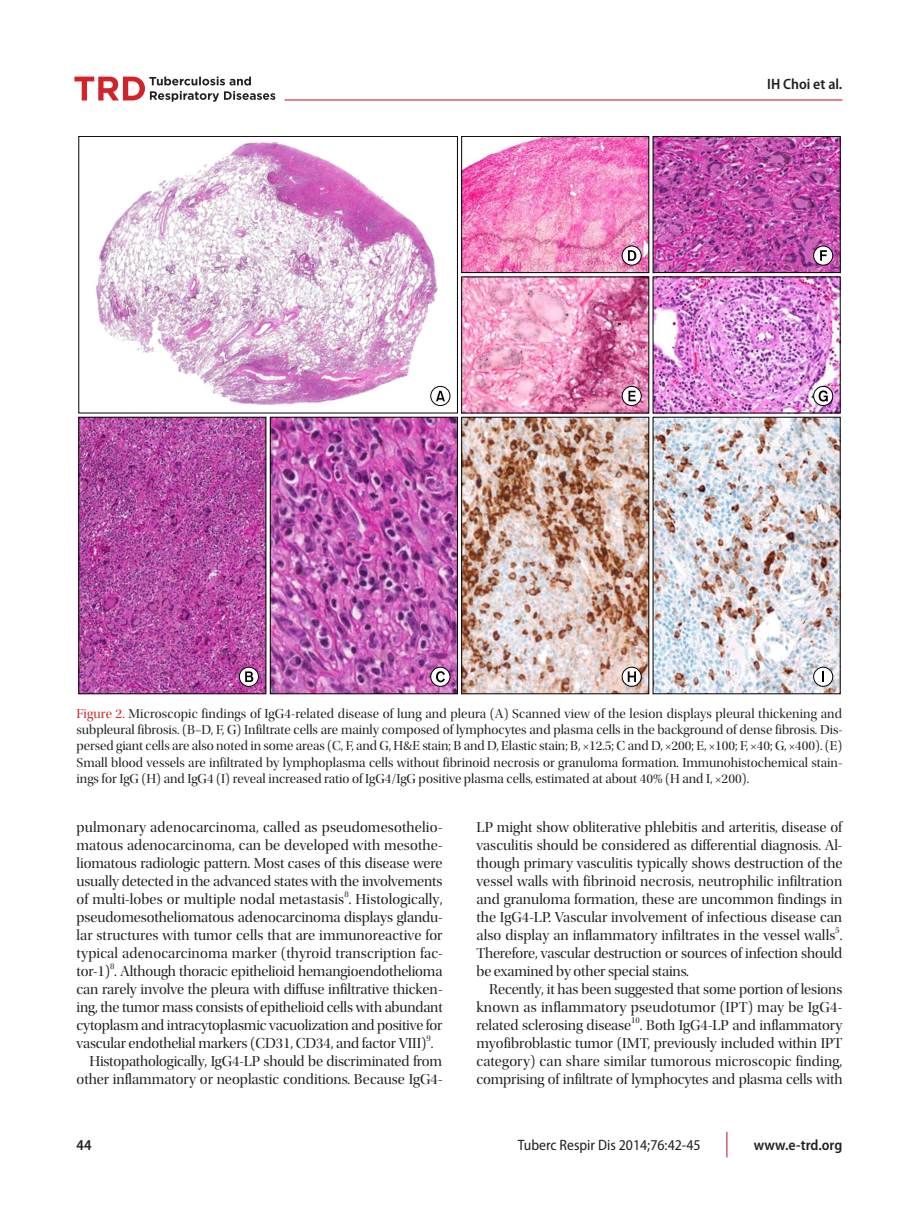
<style>
.page{position:relative;width:919px;height:1217px;background:#fff}
.page>*{position:absolute;margin:0;border:0;box-sizing:border-box;transform-origin:0 0}
.본문{font:15px/18px "Utopia Std Disp";letter-spacing:-.01em;color:#231f20;text-align:justify}
.본문-저널명{font:semi-condensed 15px "Myriad Pro";color:#231f20}
.본문-온라인{font:600 semi-condensed 15px "Myriad Pro";color:#231f20}
.본문-1저자{font:600 semi-condensed 15px "Myriad Pro";color:#231f20}
.본문-페이지번호{font:600 semi-condensed 15px "Myriad Pro";color:#231f20}
.그림제목{font:13.5px/16.2px "Utopia Std Disp";color:#231f20;text-align:justify}
.본문-2{font:8.7px "Utopia Std Disp";color:#231f20}
.s1{color:#d1232a}
</style>
<div class="page">
<svg style="left:74px;top:77px;width:201px;height:25px"></svg>
<hr style="left:284px;top:99px;width:558px;height:1px;background:#d1232a">
<svg style="left:726px;top:1131px;width:1px;height:26px"></svg>
<img style="left:78px;top:136px;width:762px;height:558px">
<svg style="left:430px;top:386px;width:20px;height:19px"></svg>
<div style="left:430px;top:386px;width:20px;height:19px;border:1px solid #000;border-radius:50%"></div>
<svg style="left:436px;top:390px;width:9px;height:11px"></svg>
<svg style="left:239px;top:667px;width:19px;height:19px"></svg>
<div style="left:239px;top:666px;width:20px;height:20px;border:1px solid #000;border-radius:50%"></div>
<svg style="left:245px;top:671px;width:8px;height:11px"></svg>
<svg style="left:430px;top:667px;width:20px;height:19px"></svg>
<div style="left:430px;top:666px;width:20px;height:20px;border:1px solid #000;border-radius:50%"></div>
<svg style="left:436px;top:671px;width:9px;height:11px"></svg>
<svg style="left:622px;top:246px;width:19px;height:19px"></svg>
<div style="left:621px;top:246px;width:20px;height:19px;border:1px solid #000;border-radius:50%"></div>
<svg style="left:628px;top:250px;width:8px;height:11px"></svg>
<svg style="left:622px;top:386px;width:19px;height:19px"></svg>
<div style="left:621px;top:386px;width:20px;height:19px;border:1px solid #000;border-radius:50%"></div>
<svg style="left:628px;top:390px;width:7px;height:11px"></svg>
<div style="left:813px;top:246px;width:19px;height:19px;background:#fff;border-radius:50%"></div>
<div style="left:813px;top:246px;width:19px;height:19px;border:1px solid #000;border-radius:50%"></div>
<svg style="left:820px;top:250px;width:6px;height:11px"></svg>
<svg style="left:813px;top:386px;width:19px;height:19px"></svg>
<div style="left:813px;top:386px;width:19px;height:19px;border:1px solid #000;border-radius:50%"></div>
<svg style="left:818px;top:390px;width:9px;height:11px"></svg>
<svg style="left:622px;top:667px;width:19px;height:19px"></svg>
<div style="left:621px;top:666px;width:20px;height:20px;border:1px solid #000;border-radius:50%"></div>
<svg style="left:627px;top:671px;width:9px;height:11px"></svg>
<div style="left:813px;top:667px;width:19px;height:19px;background:#fff;border-radius:50%"></div>
<div style="left:813px;top:666px;width:19px;height:20px;border:1px solid #000;border-radius:50%"></div>
<svg style="left:822px;top:671px;width:2px;height:11px"></svg>
<p class="본문-1저자" style="left:767px;top:75px;width:77px">IH Choi et al.</p>
<p class="그림제목" style="left:77px;top:705px;width:767px"><span class="s1">Figure 2.</span> Microscopic findings of IgG4-related disease of lung and pleura (A) Scanned view of the lesion displays pleural thickening and subpleural fibrosis. (B−D, F, G) Infiltrate cells are mainly composed of lymphocytes and plasma cells in the background of dense fibrosis. Dis&shy;persed giant cells are also noted in some areas (C, F, and G, H&amp;E stain; B and D, Elastic stain; B, ×12.5; C and D, ×200; E, ×100; F, ×40; G, ×400). (E)<br>Small blood vessels are infiltrated by lymphoplasma cells without fibrinoid necrosis or granuloma formation. Immunohistochemical stain&shy;ings for IgG (H) and IgG4 (I) reveal increased ratio of IgG4/IgG positive plasma cells, estimated at about 40% (H and I, ×200).</p>
<p class="본문" style="left:77px;top:818px;width:367px">pulmonary adenocarcinoma, called as pseudomesothelio&shy;matous adenocarcinoma, can be developed with mesothe&shy;liomatous radiologic pattern. Most cases of this disease were usually detected in the advanced states with the involvements of multi-lobes or multiple nodal metastasis . Histologically,</p>
<p class="본문-2" style="left:344px;top:889px;width:6px">8</p>
<p class="본문" style="left:77px;top:908px;width:367px">pseudomesotheliomatous adenocarcinoma displays glandu&shy;lar structures with tumor cells that are immunoreactive for typical adenocarcinoma marker (thyroid transcription fac&shy;tor-1) . Although thoracic epithelioid hemangioendothelioma</p>
<p class="본문-2" style="left:110px;top:961px;width:6px">8</p>
<p class="본문" style="left:77px;top:980px;width:367px">can rarely involve the pleura with diffuse infiltrative thicken&shy;ing, the tumor mass consists of epithelioid cells with abundant cytoplasm and intracytoplasmic vacuolization and positive for vascular endothelial markers (CD31, CD34, and factor VIII) .</p>
<p class="본문-2" style="left:426px;top:1033px;width:6px">9</p>
<p class="본문" style="left:77px;top:1052px;width:367px;text-align:right">Histopathologically, IgG4-LP should be discriminated from other inflammatory or neoplastic conditions. Because IgG4-</p>
<p class="본문" style="left:476px;top:818px;width:367px">LP might show obliterative phlebitis and arteritis, disease of vasculitis should be considered as differential diagnosis. Al&shy;though primary vasculitis typically shows destruction of the vessel walls with fibrinoid necrosis, neutrophilic infiltration and granuloma formation, these are uncommon findings in the IgG4-LP. Vascular involvement of infectious disease can also display an inflammatory infiltrates in the vessel walls .</p>
<p class="본문-2" style="left:835px;top:925px;width:6px">5</p>
<p class="본문" style="left:476px;top:944px;width:367px">Therefore, vascular destruction or sources of infection should be examined by other special stains.</p>
<p class="본문" style="left:476px;top:980px;width:367px;text-indent:13px">Recently, it has been suggested that some portion of lesions known as inflammatory pseudotumor (IPT) may be IgG4- related sclerosing disease</p>
<p class="본문-2" style="left:631px;top:1015px;width:10px">10</p>
<p class="본문" style="left:476px;top:1016px;width:367px;text-indent:163px">. Both IgG4-LP and inflammatory myofibroblastic tumor (IMT, previously included within IPT category) can share similar tumorous microscopic finding, comprising of infiltrate of lymphocytes and plasma cells with</p>
<p class="본문-페이지번호" style="left:77px;top:1134px;width:16px">44</p>
<p class="본문-저널명" style="left:518px;top:1135px;width:184px">Tuberc Respir Dis 2014;76:42-45</p>
<p class="본문-온라인" style="left:753px;top:1134px;width:90px">www.e-trd.org</p>
</div>
